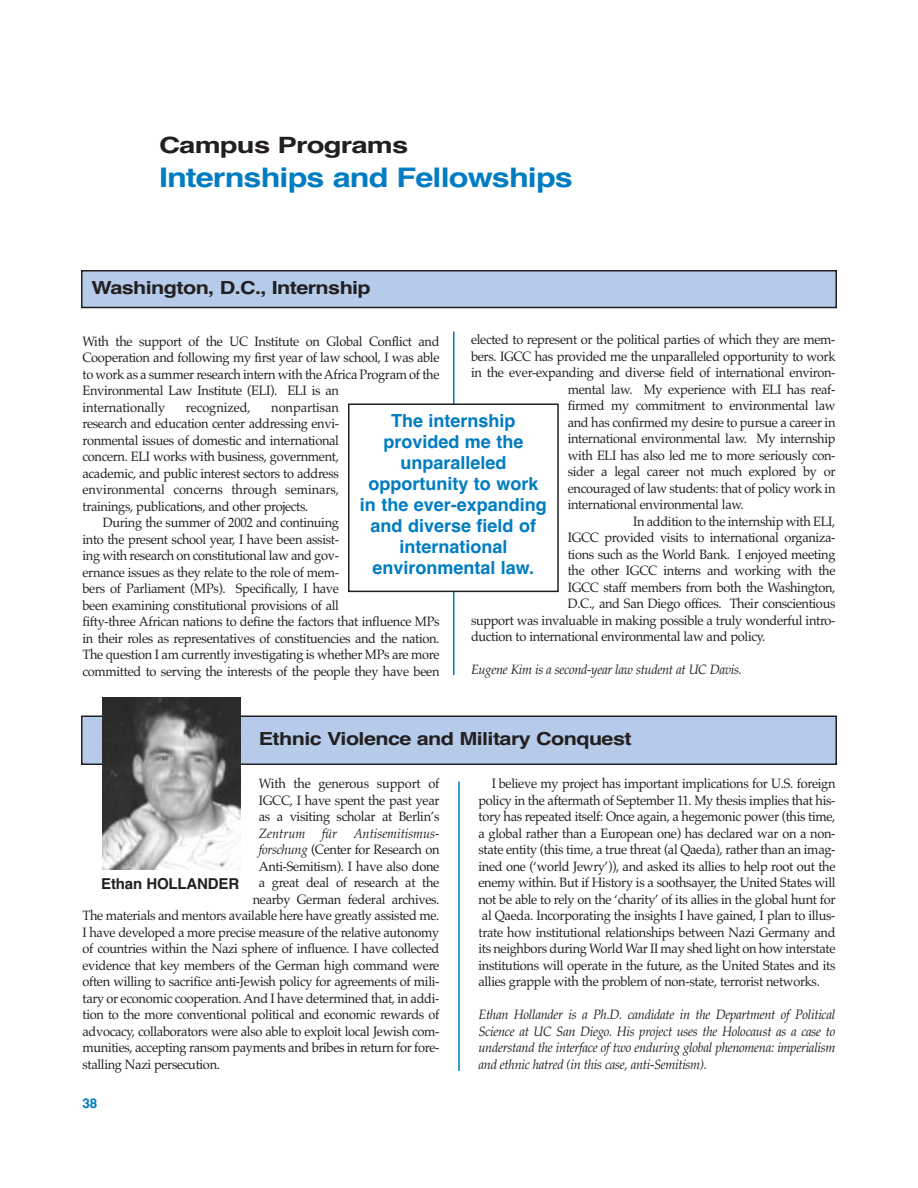
<style>
.page{position:relative;width:918px;height:1188px;background:#fff}
.page>*{position:absolute;margin:0;border:0;box-sizing:border-box;transform-origin:0 0}
.t1{font:700 27px "Helvetica";letter-spacing:-.03em;color:#007cc2;scale:1.2 1}
.t2{font:700 22.5px "Helvetica";letter-spacing:-.03em;color:#231f20;scale:1.3 1}
.t3{font:700 18px/21px "Helvetica";color:#007cc2;text-align:center}
.t4{font:700 18px "Helvetica";letter-spacing:-.03em;color:#231f20;scale:1.2 1}
.t5{font:700 15px "Helvetica";letter-spacing:-.01em;color:#231f20}
.t6{font:13.5px/16.5px "Palatino";letter-spacing:-.025em;color:#231f20;text-align:justify;scale:.95 1}
.t7{font:italic 13.5px/16.5px "Palatino";letter-spacing:-.025em;color:#231f20;text-align:justify;scale:.95 1}
.t8{font:italic 13.5px "Palatino";letter-spacing:-.005em;color:#231f20;scale:.95 1}
.t9{font:13.5px "Palatino";letter-spacing:-.005em;color:#231f20;scale:.95 1}
.t10{font:700 13.5px "Helvetica";color:#007cc2}
.s1{font-style:italic}
</style>
<div class="page">
<div style="left:82px;top:716px;width:754px;height:48px;background:#b5cbe9"></div>
<div style="left:81px;top:716px;width:756px;height:49px;border:2px solid #231f20"></div>
<hr style="left:458px;top:782px;width:2px;height:289px;background:#007cc2">
<div style="left:82px;top:271px;width:754px;height:37px;background:#b5cbe9"></div>
<div style="left:81px;top:270px;width:756px;height:38px;border:2px solid #231f20"></div>
<hr style="left:453px;top:332px;width:1px;height:343px;background:#007cc2">
<div style="left:349px;top:404px;width:209px;height:187px;background:#fff"></div>
<div style="left:348px;top:404px;width:211px;height:188px;border:2px solid #231f20"></div>
<img style="left:103px;top:698px;width:138px;height:172px">
<h2 class="t2" style="left:159px;top:137px;width:193px">Campus Programs</h2>
<h1 class="t1" style="left:159px;top:168px;width:347px">Internships and Fellowships</h1>
<h3 class="t4" style="left:92px;top:281px;width:234px">Washington, D.C., Internship</h3>
<p class="t6" style="left:471px;top:333px;width:385px">elected to represent or the political parties of which they are mem-</p>
<p class="t6" style="left:471px;top:350px;width:385px">bers. IGCC has provided me the unparalleled opportunity to work</p>
<p class="t6" style="left:471px;top:366px;width:385px">in the ever-expanding and diverse field of international environ-</p>
<p class="t6" style="left:568px;top:383px;width:283px">mental law. My experience with ELI has reaf-</p>
<p class="t6" style="left:568px;top:399px;width:283px">firmed my commitment to environmental law</p>
<p class="t6" style="left:568px;top:416px;width:283px">and has confirmed my desire to pursue a career in</p>
<p class="t6" style="left:568px;top:432px;width:283px">international environmental law. My internship</p>
<p class="t6" style="left:568px;top:449px;width:283px">with ELI has also led me to more seriously con-</p>
<p class="t6" style="left:568px;top:465px;width:283px">sider a legal career not much explored by or</p>
<p class="t6" style="left:568px;top:482px;width:283px">encouraged of law students: that of policy work in</p>
<p class="t6" style="left:568px;top:498px;width:187px">international environmental law.</p>
<p class="t6" style="left:633px;top:515px;width:215px">In addition to the internship with ELI,</p>
<p class="t6" style="left:568px;top:531px;width:283px">IGCC provided visits to international organiza-</p>
<p class="t6" style="left:568px;top:548px;width:283px">tions such as the World Bank. I enjoyed meeting</p>
<p class="t6" style="left:568px;top:564px;width:283px">the other IGCC interns and working with the</p>
<p class="t6" style="left:568px;top:581px;width:283px">IGCC staff members from both the Washington,</p>
<p class="t6" style="left:568px;top:597px;width:283px">D.C., and San Diego offices. Their conscientious</p>
<p class="t6" style="left:471px;top:614px;width:385px">support was invaluable in making possible a truly wonderful intro-</p>
<p class="t6" style="left:471px;top:630px;width:311px">duction to international environmental law and policy.</p>
<p class="t7" style="left:471px;top:663px;width:287px">Eugene Kim is a second-year law student at UC Davis.</p>
<p class="t6" style="left:82px;top:335px;width:377px;text-align:left">With the support of the UC Institute on Global Conflict and Cooperation and following my first year of law school, I was able to work as a summer research intern with the Africa Program of the Environmental Law Institute (ELI). ELI is an<br>internationally</p>
<p class="t9" style="left:186px;top:402px;width:70px">recognized,</p>
<p class="t6" style="left:82px;top:401px;width:272px;text-indent:189px">nonpartisan research and education center addressing envi&shy;ronmental issues of domestic and international concern. ELI works with business, government, academic, and public interest sectors to address environmental concerns through seminars, trainings, publications, and other projects.</p>
<p class="t6" style="left:82px;top:516px;width:377px;text-align:left;text-indent:20px">During the summer of 2002 and continuing<br>into the present school year, I have been assist-<br>ing with research on constitutional law and gov-<br>ernance issues as they relate to the role of mem-<br>bers of Parliament (MPs). Specifically, I have<br>been examining constitutional provisions of all<br>fifty-three African nations to define the factors that influence MPs in their roles as representatives of constituencies and the nation.<br>The question I am currently investigating is whether MPs are more committed to serving the interests of the people they have been</p>
<h3 class="t3" style="left:360px;top:412px;width:189px">The internship provided me the unparalleled opportunity to work in the ever-expanding and diverse field of international environmental law.</h3>
<h3 class="t4" style="left:259px;top:732px;width:312px">Ethnic Violence and Military Conquest</h3>
<p class="t6" style="left:259px;top:777px;width:192px">With the generous support of IGCC, I have spent the past year as a visiting scholar at Berlin’s</p>
<p class="t8" style="left:259px;top:828px;width:192px">Zentrum für Antisemitismus-</p>
<p class="t6" style="left:259px;top:843px;width:192px"><span class="s1">forschung</span> (Center for Research on</p>
<p class="t6" style="left:259px;top:860px;width:192px">Anti-Semitism). I have also done</p>
<p class="t6" style="left:259px;top:876px;width:192px">a great deal of research at the</p>
<p class="t6" style="left:253px;top:893px;width:198px">nearby German federal archives.</p>
<p class="t6" style="left:82px;top:909px;width:377px">The materials and mentors available here have greatly assisted me.</p>
<p class="t6" style="left:82px;top:926px;width:377px">I have developed a more precise measure of the relative autonomy</p>
<p class="t6" style="left:82px;top:942px;width:377px">of countries within the Nazi sphere of influence. I have collected</p>
<p class="t6" style="left:82px;top:959px;width:377px">evidence that key members of the German high command were</p>
<p class="t6" style="left:82px;top:975px;width:377px">often willing to sacrifice anti-Jewish policy for agreements of mili-</p>
<p class="t6" style="left:82px;top:992px;width:377px">tary or economic cooperation. And I have determined that, in addi-</p>
<p class="t6" style="left:82px;top:1008px;width:377px">tion to the more conventional political and economic rewards of</p>
<p class="t6" style="left:82px;top:1025px;width:377px">advocacy, collaborators were also able to exploit local Jewish com-</p>
<p class="t6" style="left:82px;top:1041px;width:377px">munities, accepting ransom payments and bribes in return for fore-</p>
<p class="t6" style="left:82px;top:1058px;width:146px">stalling Nazi persecution.</p>
<p class="t5" style="left:101px;top:878px;width:140px">Ethan HOLLANDER</p>
<p class="t10" style="left:82px;top:1099px;width:17px">38</p>
<p class="t6" style="left:478px;top:777px;width:377px;text-indent:14px">I believe my project has important implications for U.S. foreign policy in the aftermath of September 11. My thesis implies that his&shy;tory has repeated itself: Once again, a hegemonic power (this time, a global rather than a European one) has declared war on a non&shy;state entity (this time, a true threat (al Qaeda), rather than an imag&shy;ined one (‘world Jewry’)), and asked its allies to help root out the enemy within. But if History is a soothsayer, the United States will not be able to rely on the ‘charity’ of its allies in the global hunt for al Qaeda. Incorporating the insights I have gained, I plan to illus&shy;trate how institutional relationships between Nazi Germany and its neighbors during World War II may shed light on how interstate institutions will operate in the future, as the United States and its allies grapple with the problem of non-state, terrorist networks.</p>
<p class="t7" style="left:478px;top:1008px;width:377px">Ethan Hollander is a Ph.D. candidate in the Department of Political Science at UC San Diego. His project uses the Holocaust as a case to understand the interface of two enduring global phenomena: imperialism and ethnic hatred (in this case, anti-Semitism).</p>
</div>
